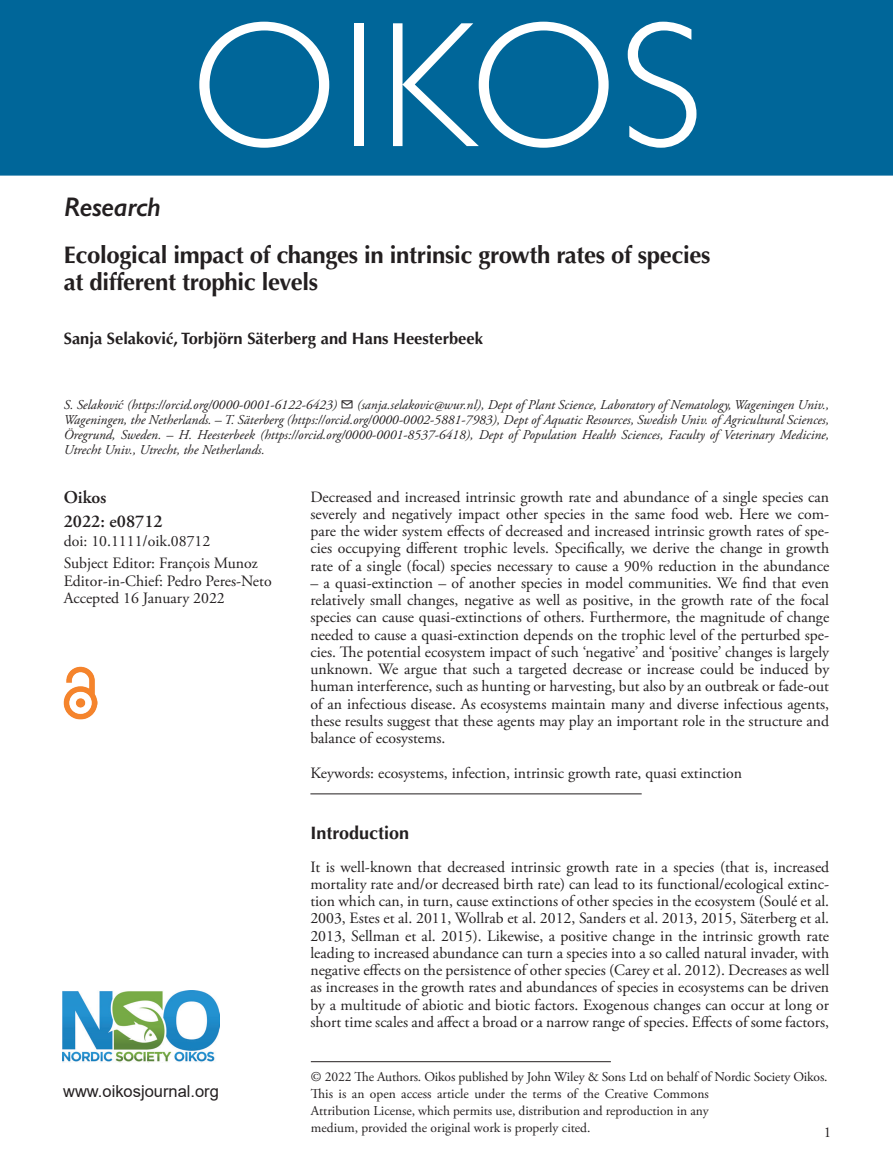
<style>
.page{position:relative;width:893px;height:1174px;background:#fff}
.page>*{position:absolute;margin:0;border:0;box-sizing:border-box;transform-origin:0 0}
.OIKOS{font:300 180px "Gill Sans Std";letter-spacing:.01em;color:#fff}
.AT_TYPE{font:italic 600 27px "Gill Sans";letter-spacing:-.015em;color:#231f20}
.CT{font:700 24px/27px "Optima LT Std";letter-spacing:-.015em;color:#231f20}
.Corres{font:600 18px "Adobe Garamond Pro";color:#231f20}
.H1_Rule{font:700 18px "Optima LT Std";color:#231f20}
.AU{font:700 16.5px "Optima LT Std";color:#231f20}
.t1{font:16.5px "Arial";color:#231f20}
.ABS_TXT{font:15.75px/17.2px "Adobe Garamond Pro";color:#231f20;text-align:justify}
.TXT_Open{font:15.75px/17.2px "Adobe Garamond Pro";color:#231f20;text-align:justify}
.Keywords{font:15.75px "Adobe Garamond Pro";color:#231f20}
.Doi_No{font:15.75px "Adobe Garamond Pro";color:#231f20}
.t2{font:15px "Adobe Garamond Pro";color:#231f20}
.Address{font:italic 13.5px/15px "Adobe Garamond Pro";color:#231f20;text-align:justify}
.FM_Note{font:13.5px/16.8px "Adobe Garamond Pro";letter-spacing:-.01em;color:#231f20;text-align:justify}
.s1{font-family:"STIX General"}
</style>
<div class="page">
<div style="left:0;top:0;width:893px;height:176px;background:#069"></div>
<img style="left:63px;top:990px;width:156px;height:72px">
<hr style="left:311px;top:1061px;width:300px;height:1px;background:#231f20">
<img style="left:64px;top:666px;width:34px;height:53px">
<hr style="left:310px;top:793px;width:332px;height:1px;background:#231f20">
<p class="AT_TYPE" style="left:64px;top:191px;width:99px">Research</p>
<p class="OIKOS" style="left:190px;top:-15px;width:515px">OIKOS</p>
<p class="CT" style="left:64px;top:242px;width:648px">Ecological impact of changes in intrinsic growth rates of species at different trophic levels</p>
<p class="AU" style="left:64px;top:329px;width:421px">Sanja Selakovi<span class="s1">ć</span>, Torbjörn Säterberg and Hans Heesterbeek</p>
<p class="Address" style="left:64px;top:397px;width:767px">S. Selakovi<span class="s1">ć</span> (https://orcid.org/0000-0001-6122-6423) ✉ (sanja.selakovic@wur.nl), Dept of Plant Science, Laboratory of Nematology, Wageningen Univ., Wageningen, the Netherlands. – T. Säterberg (https://orcid.org/0000-0002-5881-7983), Dept of Aquatic Resources, Swedish Univ. of Agricultural Sciences, Öregrund, Sweden. – H. Heesterbeek (https://orcid.org/0000-0001-8537-6418), Dept of Population Health Sciences, Faculty of Veterinary Medicine, Utrecht Univ., Utrecht, the Netherlands.</p>
<p class="Corres" style="left:64px;top:487px;width:44px">Oikos</p>
<p class="Corres" style="left:64px;top:511px;width:100px">2022: e08712</p>
<p class="Doi_No" style="left:64px;top:531px;width:148px">doi: 10.1111/oik.08712</p>
<p class="TXT_Open" style="left:64px;top:555px;width:195px">Subject Editor: François Munoz</p>
<p class="TXT_Open" style="left:64px;top:572px;width:209px">Editor-in-Chief: Pedro Peres-Neto</p>
<p class="TXT_Open" style="left:64px;top:590px;width:163px">Accepted 16 January 2022</p>
<p class="t1" style="left:63px;top:1079px;width:157px">www.oikosjournal.org</p>
<p class="ABS_TXT" style="left:310px;top:488px;width:520px">Decreased and increased intrinsic growth rate and abundance of a single species can severely and negatively impact other species in the same food web. Here we com&shy;pare the wider system effects of decreased and increased intrinsic growth rates of spe&shy;cies occupying different trophic levels. Specifically, we derive the change in growth rate of a single (focal) species necessary to cause a 90% reduction in the abundance</p>
<p class="ABS_TXT" style="left:310px;top:575px;width:520px">– a quasi-extinction – of another species in model communities. We find that even relatively small changes, negative as well as positive, in the growth rate of the focal species can cause quasi-extinctions of others. Furthermore, the magnitude of change needed to cause a quasi-extinction depends on the trophic level of the perturbed spe&shy;cies. The potential ecosystem impact of such ‘negative’ and ‘positive’ changes is largely unknown. We argue that such a targeted decrease or increase could be induced by human interference, such as hunting or harvesting, but also by an outbreak or fade-out of an infectious disease. As ecosystems maintain many and diverse infectious agents, these results suggest that these agents may play an important role in the structure and balance of ecosystems.</p>
<p class="Keywords" style="left:310px;top:763px;width:433px">Keywords: ecosystems, infection, intrinsic growth rate, quasi extinction</p>
<p class="H1_Rule" style="left:310px;top:822px;width:100px">Introduction</p>
<p class="TXT_Open" style="left:310px;top:858px;width:520px">It is well-known that decreased intrinsic growth rate in a species (that is, increased mortality rate and/or decreased birth rate) can lead to its functional/ecological extinc&shy;tion which can, in turn, cause extinctions of other species in the ecosystem (Soulé et al.<br>2003, Estes et al. 2011, Wollrab et al. 2012, Sanders et al. 2013, 2015, Säterberg et al.<br>2013, Sellman et al. 2015). Likewise, a positive change in the intrinsic growth rate leading to increased abundance can turn a species into a so called natural invader, with negative effects on the persistence of other species (Carey et al. 2012). Decreases as well as increases in the growth rates and abundances of species in ecosystems can be driven by a multitude of abiotic and biotic factors. Exogenous changes can occur at long or short time scales and affect a broad or a narrow range of species. Effects of some factors,</p>
<p class="FM_Note" style="left:311px;top:1069px;width:518px">© 2022 The Authors. Oikos published by John Wiley &amp; Sons Ltd on behalf of Nordic Society Oikos.</p>
<p class="FM_Note" style="left:311px;top:1086px;width:399px">This is an open access article under the terms of the Creative Commons Attribution License, which permits use, distribution and reproduction in any medium, provided the original work is properly cited.</p>
<p class="t2" style="left:824px;top:1123px;width:9px">1</p>
</div>
